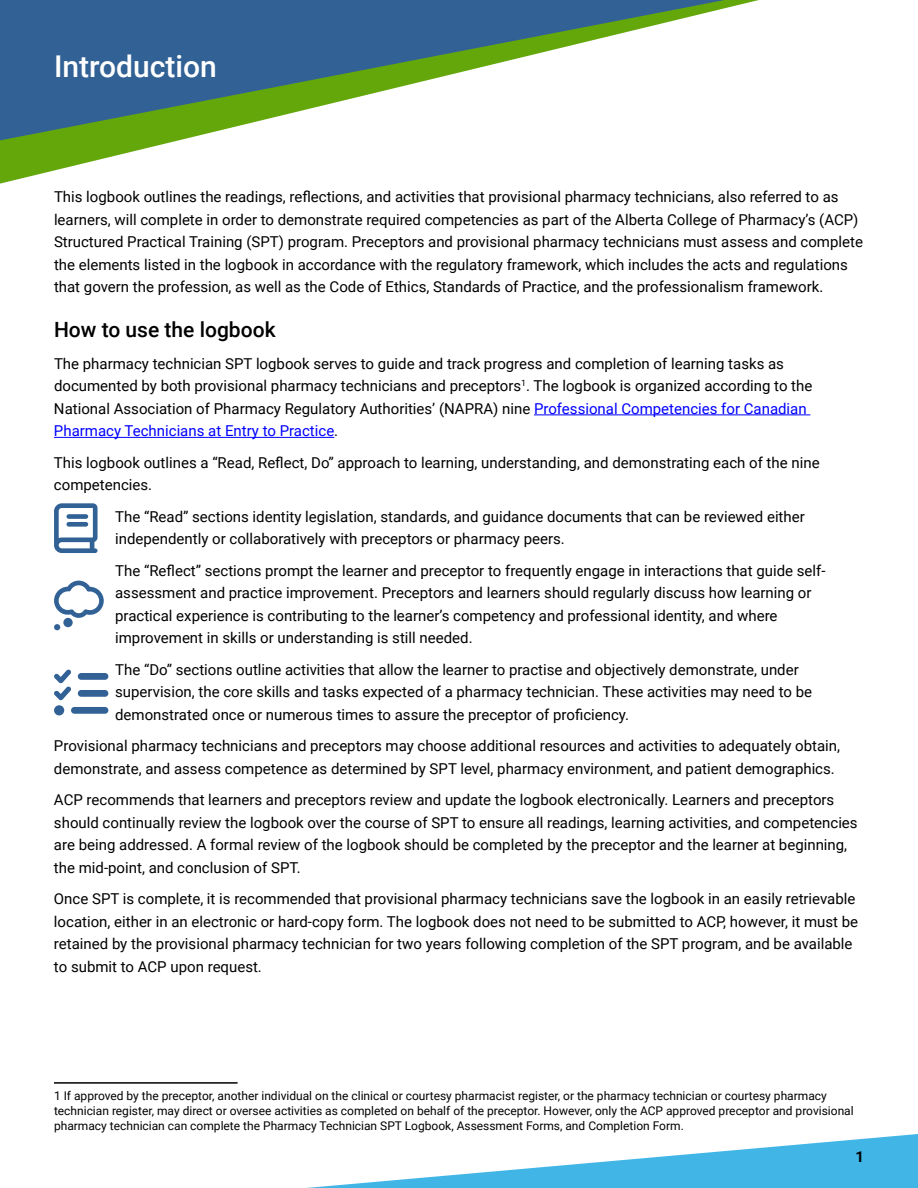
<style>
.page{position:relative;width:918px;height:1188px;background:#fff}
.page>*{position:absolute;margin:0;border:0;box-sizing:border-box;transform-origin:0 0}
.t1{font:500 30px "Roboto";color:#fff}
.t2{font:500 21px "Roboto";color:#000}
.t3{font:15px/22.5px "Roboto";color:#000}
.t4{font:700 15px "Roboto";color:#000}
.t5{font:12px/15px "Roboto";color:#000}
.s1{color:#00f}
</style>
<div class="page">
<svg style="left:0;top:140px;width:180px;height:44px"></svg>
<svg style="left:0;top:0;width:759px;height:140px"></svg>
<svg style="left:307px;top:1134px;width:610px;height:54px"></svg>
<hr style="left:534px;top:415px;width:276px;height:1px;background:#00f">
<hr style="left:54px;top:437px;width:280px;height:1px;background:#00f">
<hr style="left:54px;top:1082px;width:184px;height:2px;background:#000">
<svg style="left:917px;top:1134px;width:1px;height:54px"></svg>
<svg style="left:54px;top:503px;width:44px;height:50px"></svg>
<svg style="left:54px;top:581px;width:50px;height:49px"></svg>
<svg style="left:54px;top:670px;width:54px;height:45px"></svg>
<h1 class="t1" style="left:54px;top:45px;width:164px">Introduction</h1>
<p class="t3" style="left:54px;top:185px;width:810px">This logbook outlines the readings, reflections, and activities that provisional pharmacy technicians, also referred to as learners, will complete in order to demonstrate required competencies as part of the Alberta College of Pharmacy’s (ACP)<br>Structured Practical Training (SPT) program. Preceptors and provisional pharmacy technicians must assess and complete the elements listed in the logbook in accordance with the regulatory framework, which includes the acts and regulations that govern the profession, as well as the Code of Ethics, Standards of Practice, and the professionalism framework.</p>
<h2 class="t2" style="left:54px;top:315px;width:223px">How to use the logbook</h2>
<p class="t3" style="left:54px;top:352px;width:760px">The pharmacy technician SPT logbook serves to guide and track progress and completion of learning tasks as documented by both provisional pharmacy technicians and preceptors<sup>1</sup>. The logbook is organized according to the National Association of Pharmacy Regulatory Authorities’ (NAPRA) nine <span class="s1">Professional Competencies for Canadian Pharmacy Technicians at Entry to Practice</span>.</p>
<p class="t3" style="left:54px;top:451px;width:767px">This logbook outlines a “Read, Reflect, Do” approach to learning, understanding, and demonstrating each of the nine competencies.</p>
<p class="t3" style="left:115px;top:505px;width:691px">The “Read” sections identity legislation, standards, and guidance documents that can be reviewed either independently or collaboratively with preceptors or pharmacy peers.</p>
<p class="t3" style="left:115px;top:559px;width:712px">The “Reflect” sections prompt the learner and preceptor to frequently engage in interactions that guide self&shy;assessment and practice improvement. Preceptors and learners should regularly discuss how learning or practical experience is contributing to the learner’s competency and professional identity, and where improvement in skills or understanding is still needed.</p>
<p class="t3" style="left:115px;top:658px;width:699px">The “Do” sections outline activities that allow the learner to practise and objectively demonstrate, under supervision, the core skills and tasks expected of a pharmacy technician. These activities may need to be demonstrated once or numerous times to assure the preceptor of proficiency.</p>
<p class="t3" style="left:54px;top:734px;width:788px">Provisional pharmacy technicians and preceptors may choose additional resources and activities to adequately obtain, demonstrate, and assess competence as determined by SPT level, pharmacy environment, and patient demographics.</p>
<p class="t3" style="left:54px;top:788px;width:805px">ACP recommends that learners and preceptors review and update the logbook electronically. Learners and preceptors should continually review the logbook over the course of SPT to ensure all readings, learning activities, and competencies are being addressed. A formal review of the logbook should be completed by the preceptor and the learner at beginning, the mid-point, and conclusion of SPT.</p>
<p class="t3" style="left:54px;top:887px;width:806px">Once SPT is complete, it is recommended that provisional pharmacy technicians save the logbook in an easily retrievable location, either in an electronic or hard-copy form. The logbook does not need to be submitted to ACP, however, it must be retained by the provisional pharmacy technician for two years following completion of the SPT program, and be available to submit to ACP upon request.</p>
<p class="t5" style="left:54px;top:1088px;width:801px">1 If approved by the preceptor, another individual on the clinical or courtesy pharmacist register, or the pharmacy technician or courtesy pharmacy technician register, may direct or oversee activities as completed on behalf of the preceptor. However, only the ACP approved preceptor and provisional pharmacy technician can complete the Pharmacy Technician SPT Logbook, Assessment Forms, and Completion Form.</p>
<p class="t4" style="left:855px;top:1146px;width:10px">1</p>
</div>
